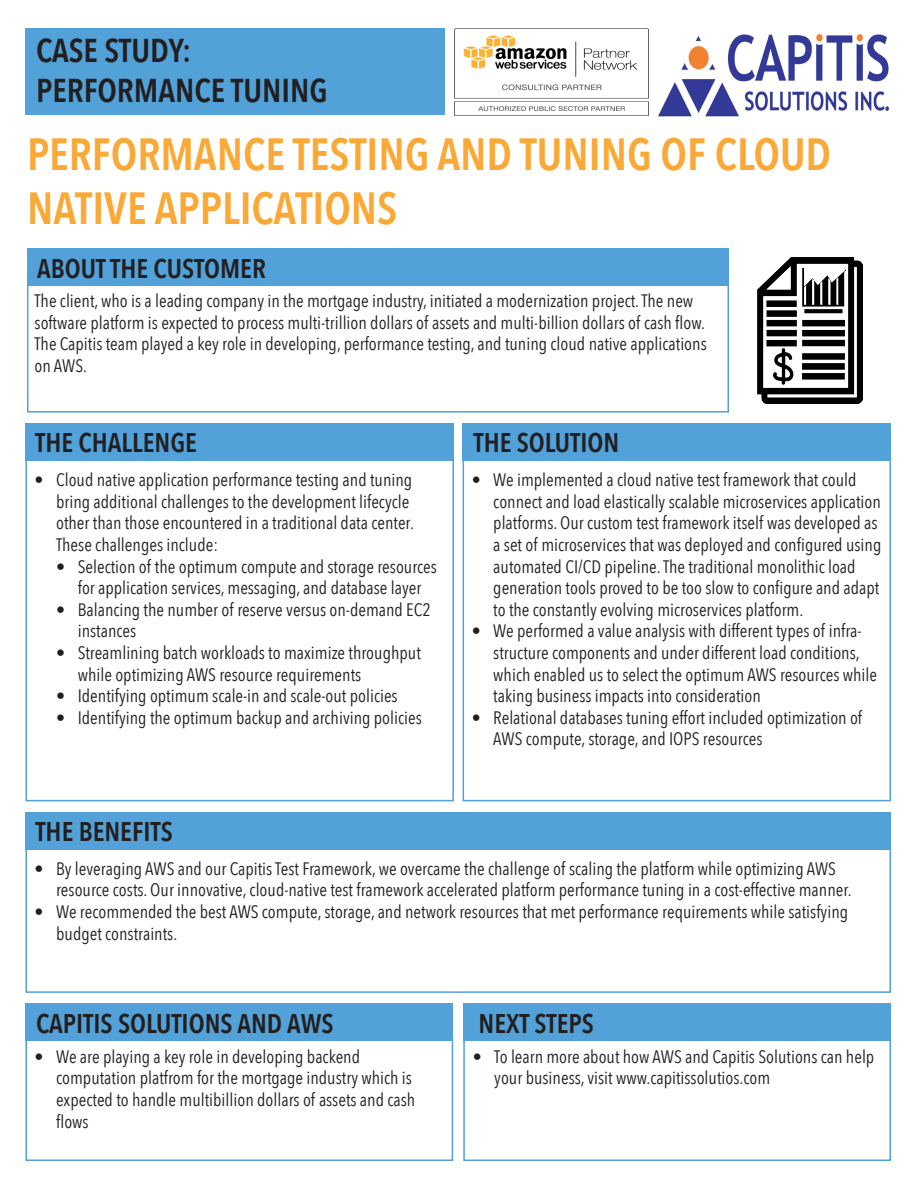
<style>
.page{position:relative;width:918px;height:1188px;background:#fff}
.page>*{position:absolute;margin:0;border:0;box-sizing:border-box;transform-origin:0 0}
.t1{font:600 45px/54px "Avenir Next Condensed";color:#faa836}
.t2{font:600 33px "Avenir Next Condensed";color:#231f20}
.t3{font:600 27px "Avenir Next Condensed";color:#231f20}
.t4{font:18px/21.6px "Avenir Next Condensed";color:#231f20}
</style>
<div class="page">
<div style="left:26px;top:1036px;width:427px;height:125px;border:2px solid #52a1d8"></div>
<div style="left:26px;top:843px;width:865px;height:150px;border:2px solid #52a1d8"></div>
<div style="left:463px;top:456px;width:428px;height:345px;border:2px solid #52a1d8"></div>
<div style="left:26px;top:456px;width:428px;height:345px;border:2px solid #52a1d8"></div>
<div style="left:27px;top:280px;width:702px;height:133px;border:2px solid #52a1d8"></div>
<div style="left:26px;top:28px;width:420px;height:87px;background:#52a1d8"></div>
<div style="left:26px;top:1003px;width:427px;height:38px;background:#52a1d8"></div>
<div style="left:463px;top:1003px;width:428px;height:38px;background:#52a1d8"></div>
<div style="left:26px;top:423px;width:428px;height:38px;background:#52a1d8"></div>
<div style="left:463px;top:423px;width:428px;height:38px;background:#52a1d8"></div>
<div style="left:26px;top:812px;width:865px;height:38px;background:#52a1d8"></div>
<div style="left:27px;top:248px;width:702px;height:38px;background:#52a1d8"></div>
<div style="left:463px;top:1036px;width:428px;height:125px;border:2px solid #52a1d8"></div>
<img style="left:658px;top:34px;width:232px;height:83px">
<img style="left:757px;top:257px;width:106px;height:146px">
<img style="left:454px;top:28px;width:195px;height:88px">
<p class="t2" style="left:36px;top:22px;width:157px">CASE STUDY:</p>
<p class="t2" style="left:36px;top:62px;width:293px">PERFORMANCE TUNING</p>
<p class="t1" style="left:27px;top:126px;width:806px">PERFORMANCE TESTING AND TUNING OF CLOUD<br>NATIVE APPLICATIONS</p>
<p class="t3" style="left:37px;top:246px;width:230px">ABOUT THE CUSTOMER</p>
<p class="t4" style="left:35px;top:289px;width:674px">The client, who is a leading company in the mortgage industry, initiated a modernization project. The new software platform is expected to process multi-trillion dollars of assets and multi-billion dollars of cash flow.<br>The Capitis team played a key role in developing, performance testing, and tuning cloud native applications</p>
<p class="t4" style="left:35px;top:354px;width:54px">on AWS.</p>
<p class="t3" style="left:35px;top:419px;width:163px">THE CHALLENGE</p>
<p class="t3" style="left:473px;top:419px;width:147px">THE SOLUTION</p>
<p class="t4" style="left:56px;top:468px;width:359px;text-indent:-22px">• Cloud native application performance testing and tuning bring additional challenges to the development lifecycle other than those encountered in a traditional data center.<br>These challenges include:</p>
<p class="t4" style="left:56px;top:555px;width:382px;text-align:center">• Selection of the optimum compute and storage resources for application services, messaging, and database layer</p>
<p class="t4" style="left:78px;top:598px;width:355px;text-indent:-22px">• Balancing the number of reserve versus on-demand EC2 instances</p>
<p class="t4" style="left:78px;top:641px;width:345px;text-indent:-22px">• Streamlining batch workloads to maximize throughput while optimizing AWS resource requirements</p>
<p class="t4" style="left:56px;top:684px;width:343px">• Identifying optimum scale-in and scale-out policies</p>
<p class="t4" style="left:56px;top:706px;width:367px">• Identifying the optimum backup and archiving policies</p>
<p class="t3" style="left:35px;top:808px;width:139px">THE BENEFITS</p>
<p class="t4" style="left:493px;top:468px;width:390px;text-indent:-22px">• We implemented a cloud native test framework that could connect and load elastically scalable microservices application platforms. Our custom test framework itself was developed as a set of microservices that was deployed and configured using automated CI/CD pipeline. The traditional monolithic load generation tools proved to be too slow to configure and adapt to the constantly evolving microservices platform.</p>
<p class="t4" style="left:493px;top:619px;width:385px;text-indent:-22px">• We performed a value analysis with different types of infra&shy;structure components and under different load conditions, which enabled us to select the optimum AWS resources while taking business impacts into consideration</p>
<p class="t4" style="left:493px;top:706px;width:370px;text-indent:-22px">• Relational databases tuning effort included optimization of<br>AWS compute, storage, and IOPS resources</p>
<p class="t4" style="left:56px;top:857px;width:797px;text-indent:-22px">• By leveraging AWS and our Capitis Test Framework, we overcame the challenge of scaling the platform while optimizing AWS resource costs. Our innovative, cloud-native test framework accelerated platform performance tuning in a cost-effective manner.</p>
<p class="t4" style="left:56px;top:900px;width:794px;text-indent:-22px">• We recommended the best AWS compute, storage, and network resources that met performance requirements while satisfying budget constraints.</p>
<p class="t3" style="left:36px;top:1000px;width:299px">CAPITIS SOLUTIONS AND AWS</p>
<p class="t3" style="left:479px;top:1000px;width:117px">NEXT STEPS</p>
<p class="t4" style="left:494px;top:1045px;width:382px;text-indent:-22px">• To learn more about how AWS and Capitis Solutions can help your business, visit www.capitissolutios.com</p>
<p class="t4" style="left:56px;top:1045px;width:361px;text-indent:-22px">• We are playing a key role in developing backend computation platfrom for the mortgage industry which is expected to handle multibillion dollars of assets and cash flows</p>
</div>
